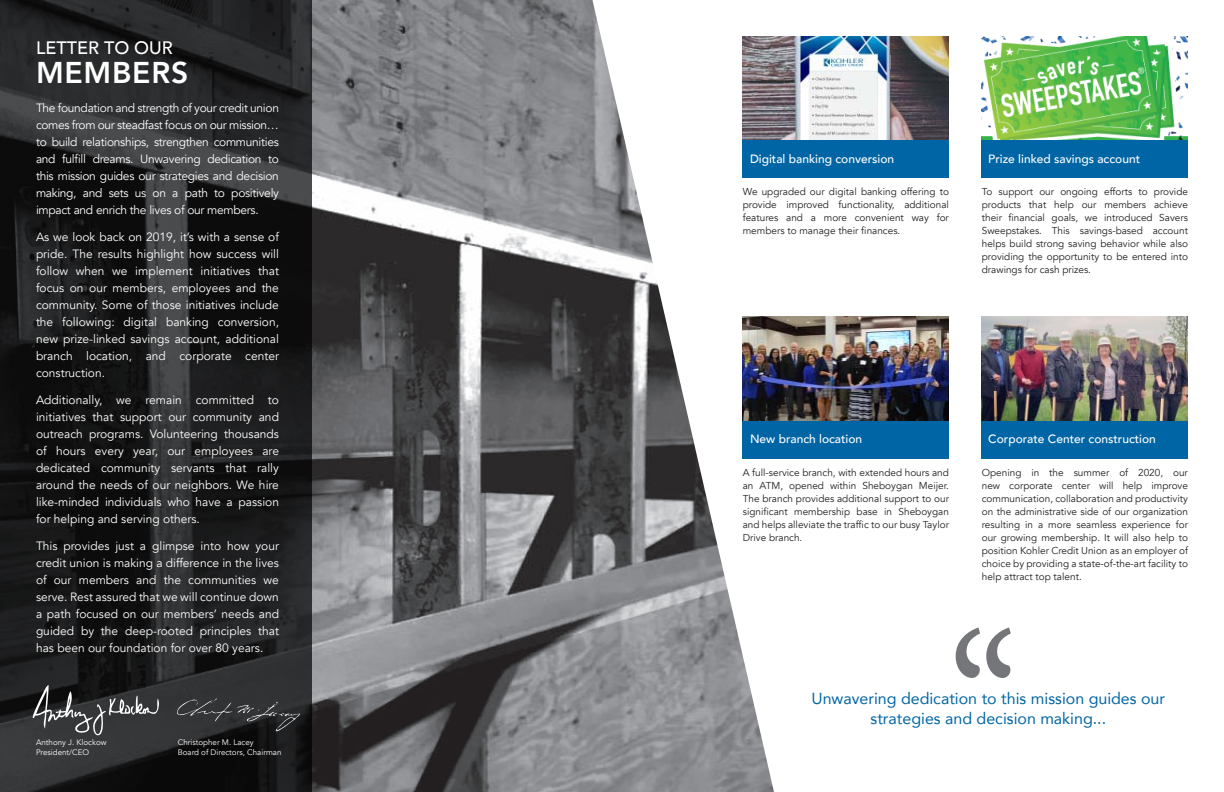
<style>
.page{position:relative;width:1224px;height:792px;background:#fff}
.page>*{position:absolute;margin:0;border:0;box-sizing:border-box;transform-origin:0 0}
.t1{font:218.8px "Minion Pro";color:#757679;scale:.8 1}
.t2{font:800 30px "Avenir";letter-spacing:.025em;color:#fff}
.t3{font:500 18px "Avenir";color:#fff}
.t4{font:16px/19.2px "Avenir";color:#0065a4;text-align:center}
.t5{font:12px/17px "Avenir";color:#fff;text-align:justify}
.t6{font:500 12px "Avenir";color:#fff}
.t7{font:10px/13px "Avenir";color:#231f20;text-align:justify}
.t8{font:8px/9.6px "Avenir";color:#fff}
</style>
<div class="page">
<img style="left:312px;top:0;width:462px;height:792px">
<img style="left:743px;top:36px;width:206px;height:105px">
<img style="left:743px;top:317px;width:206px;height:104px">
<img style="left:982px;top:36px;width:206px;height:105px">
<img style="left:982px;top:317px;width:206px;height:104px">
<svg style="left:0;top:0;width:312px;height:792px;background:#1f1f20"></svg>
<svg style="left:33px;top:685px;width:127px;height:50px;background:#444546"></svg>
<svg style="left:177px;top:699px;width:123px;height:32px;background:#38393a"></svg>
<div style="left:743px;top:141px;width:206px;height:37px;background:#0065a4"></div>
<div style="left:743px;top:421px;width:206px;height:38px;background:#0065a4"></div>
<div style="left:982px;top:141px;width:206px;height:37px;background:#0065a4"></div>
<div style="left:982px;top:421px;width:206px;height:38px;background:#0065a4"></div>
<h3 class="t3" style="left:36px;top:32px;width:138px">LETTER TO OUR</h3>
<h2 class="t2" style="left:36px;top:49px;width:154px">MEMBERS</h2>
<p class="t5" style="left:36px;top:99px;width:245px">The foundation and strength of your credit union comes from our steadfast focus on our mission… to build relationships, strengthen communities and fulfill dreams. Unwavering dedication to this mission guides our strategies and decision making, and sets us on a path to positively impact and enrich the lives of our members.</p>
<p class="t5" style="left:36px;top:228px;width:245px">As we look back on 2019, it’s with a sense of pride. The results highlight how success will follow when we implement initiatives that focus on our members, employees and the community. Some of those initiatives include the following: digital banking conversion, new prize-linked savings account, additional branch location, and corporate center construction.</p>
<p class="t5" style="left:36px;top:392px;width:245px">Additionally, we remain committed to initiatives that support our community and outreach programs. Volunteering thousands of hours every year, our employees are dedicated community servants that rally around the needs of our neighbors. We hire like-minded individuals who have a passion for helping and serving others.</p>
<p class="t5" style="left:36px;top:538px;width:245px">This provides just a glimpse into how your credit union is making a difference in the lives of our members and the communities we serve. Rest assured that we will continue down a path focused on our members’ needs and guided by the deep-rooted principles that has been our foundation for over 80 years.</p>
<p class="t8" style="left:36px;top:738px;width:72px">Anthony J. Klockow<br>President/CEO</p>
<p class="t8" style="left:178px;top:738px;width:105px">Christopher M. Lacey<br>Board of Directors, Chairman</p>
<p class="t6" style="left:750px;top:148px;width:146px">Digital banking conversion</p>
<p class="t7" style="left:743px;top:185px;width:208px">We upgraded our digital banking offering to provide improved functionality, additional features and a more convenient way for members to manage their finances.</p>
<p class="t6" style="left:988px;top:148px;width:153px">Prize linked savings account</p>
<p class="t7" style="left:982px;top:185px;width:208px">To support our ongoing efforts to provide products that help our members achieve their financial goals, we introduced Savers Sweepstakes. This savings-based account helps build strong saving behavior while also providing the opportunity to be entered into drawings for cash prizes.</p>
<p class="t6" style="left:750px;top:429px;width:114px">New branch location</p>
<p class="t7" style="left:743px;top:466px;width:208px">A full-service branch, with extended hours and an ATM, opened within Sheboygan Meijer.<br>The branch provides additional support to our significant membership base in Sheboygan and helps alleviate the traffic to our busy Taylor Drive branch.</p>
<p class="t6" style="left:988px;top:429px;width:169px">Corporate Center construction</p>
<p class="t7" style="left:982px;top:466px;width:208px">Opening in the summer of 2020, our new corporate center will help improve communication, collaboration and productivity on the administrative side of our organization resulting in a more seamless experience for our growing membership. It will also help to position Kohler Credit Union as an employer of choice by providing a state-of-the-art facility to help attract top talent.</p>
<h1 class="t1" style="left:948px;top:568px;width:89px">“</h1>
<h3 class="t4" style="left:811px;top:689px;width:355px">Unwavering dedication to this mission guides our strategies and decision making...</h3>
</div>
